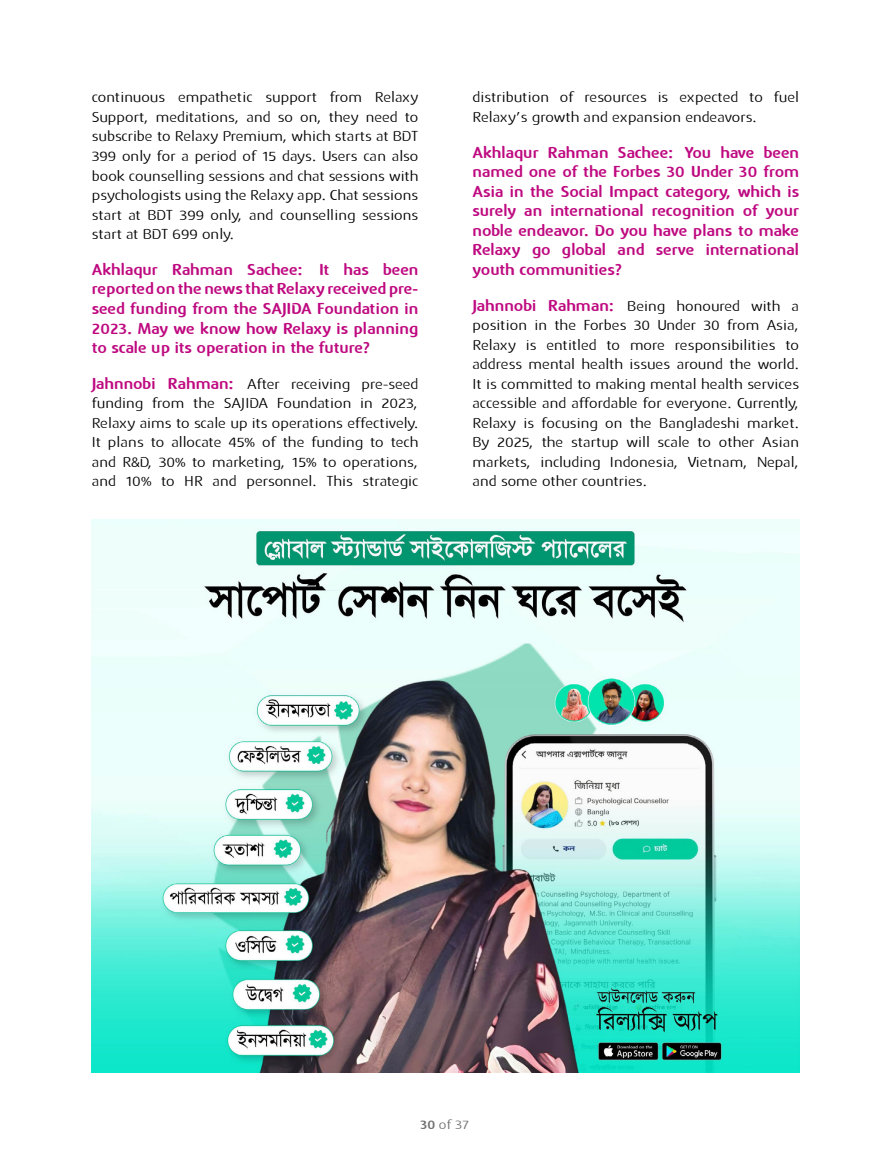
<style>
.page{position:relative;width:891px;height:1161px;background:#fff}
.page>*{position:absolute;margin:0;border:0;box-sizing:border-box;transform-origin:0 0}
.t1{font:700 16.5px/19.5px "IDLC";color:#be0980;text-align:justify}
.t2{font:15px/19.5px "IDLC";color:#000;text-align:justify}
.t3{font:13.5px "IDLC";color:#706f6f}
.s1{font-weight:700;font-size:16.5px;color:#be0980}
.s2{font-weight:700}
</style>
<div class="page">
<img style="left:92px;top:519px;width:707px;height:554px">
<p class="t2" style="left:92px;top:89px;width:328px">continuous empathetic support from Relaxy Support, meditations, and so on, they need to subscribe to Relaxy Premium, which starts at BDT 399 only for a period of 15 days. Users can also book counselling sessions and chat sessions with psychologists using the Relaxy app. Chat sessions start at BDT 399 only, and counselling sessions start at BDT 699 only.</p>
<p class="t1" style="left:92px;top:261px;width:328px">Akhlaqur Rahman Sachee: It has been reported on the news that Relaxy received pre&shy;seed funding from the SAJIDA Foundation in 2023. May we know how Relaxy is planning to scale up its operation in the future?</p>
<p class="t2" style="left:92px;top:375px;width:328px"><span class="s1">Jahnnobi Rahman:</span> After receiving pre-seed funding from the SAJIDA Foundation in 2023, Relaxy aims to scale up its operations effectively.<br>It plans to allocate 45% of the funding to tech and R&amp;D, 30% to marketing, 15% to operations, and 10% to HR and personnel. This strategic</p>
<p class="t2" style="left:472px;top:89px;width:328px">distribution of resources is expected to fuel<br>Relaxy’s growth and expansion endeavors.</p>
<p class="t1" style="left:472px;top:144px;width:328px">Akhlaqur Rahman Sachee: You have been named one of the Forbes 30 Under 30 from Asia in the Social Impact category, which is surely an international recognition of your noble endeavor. Do you have plans to make Relaxy go global and serve international youth communities?</p>
<p class="t2" style="left:472px;top:297px;width:328px"><span class="s1">Jahnnobi Rahman:</span> Being honoured with a position in the Forbes 30 Under 30 from Asia, Relaxy is entitled to more responsibilities to address mental health issues around the world.<br>It is committed to making mental health services accessible and affordable for everyone. Currently, Relaxy is focusing on the Bangladeshi market.<br>By 2025, the startup will scale to other Asian markets, including Indonesia, Vietnam, Nepal, and some other countries.</p>
<p class="t3" style="left:420px;top:1118px;width:50px"><span class="s2">30</span> of 37</p>
</div>
